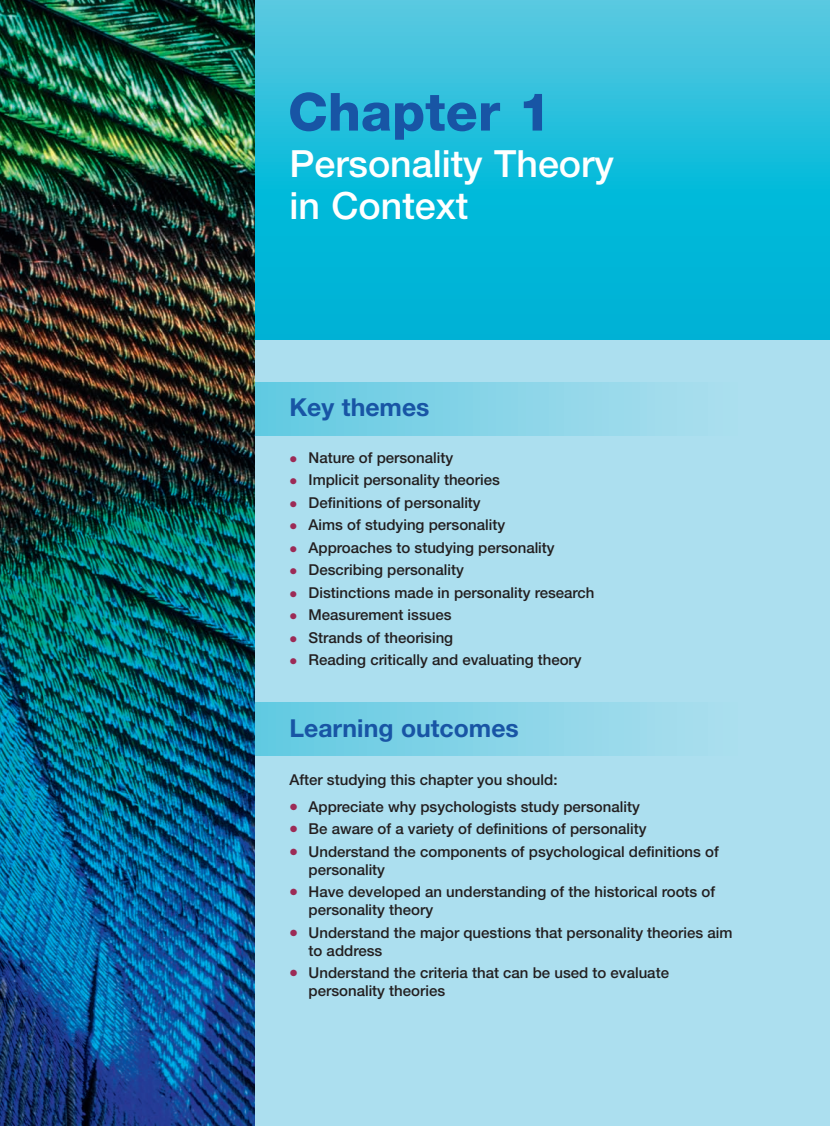
<style>
.page{position:relative;width:830px;height:1126px;background:#fff}
.page>*{position:absolute;margin:0;border:0;box-sizing:border-box;transform-origin:0 0}
.t1{font:800 52.5px "Helvetica Neue";color:#1855a5}
.t2{font:500 37.5px/42px "Helvetica Neue";color:#fff}
.t3{font:700 24.75px "Helvetica Neue";color:#1855a5}
.t4{font:500 15px/22.5px "Helvetica Neue";color:#231f20}
</style>
<div class="page">
<img style="left:0;top:0;width:829px;height:1125px">
<svg style="left:290px;top:455px;width:6px;height:7px"></svg>
<svg style="left:290px;top:478px;width:6px;height:6px"></svg>
<svg style="left:290px;top:500px;width:6px;height:7px"></svg>
<svg style="left:290px;top:523px;width:6px;height:6px"></svg>
<svg style="left:290px;top:545px;width:6px;height:6px"></svg>
<svg style="left:290px;top:568px;width:6px;height:6px"></svg>
<svg style="left:290px;top:590px;width:6px;height:6px"></svg>
<svg style="left:290px;top:613px;width:6px;height:6px"></svg>
<svg style="left:290px;top:635px;width:6px;height:6px"></svg>
<svg style="left:290px;top:658px;width:6px;height:6px"></svg>
<svg style="left:290px;top:803px;width:7px;height:6px"></svg>
<svg style="left:290px;top:825px;width:7px;height:7px"></svg>
<svg style="left:290px;top:848px;width:7px;height:6px"></svg>
<svg style="left:290px;top:888px;width:7px;height:7px"></svg>
<svg style="left:290px;top:929px;width:7px;height:6px"></svg>
<svg style="left:290px;top:969px;width:7px;height:7px"></svg>
<p class="t1" style="left:288px;top:93px;width:265px">Chapter 1</p>
<p class="t2" style="left:289px;top:146px;width:326px">Personality Theory in Context</p>
<p class="t3" style="left:289px;top:398px;width:141px">Key themes</p>
<p class="t4" style="left:308px;top:447px;width:287px">Nature of personality<br>Implicit personality theories<br>Definitions of personality<br>Aims of studying personality<br>Approaches to studying personality<br>Describing personality<br>Distinctions made in personality research<br>Measurement issues<br>Strands of theorising<br>Reading critically and evaluating theory</p>
<p class="t3" style="left:289px;top:719px;width:231px">Learning outcomes</p>
<p class="t4" style="left:308px;top:767px;width:332px;line-height:27px;text-indent:-19px">After studying this chapter you should:<br>Appreciate why psychologists study personality</p>
<p class="t4" style="left:308px;top:819px;width:411px">Be aware of a variety of definitions of personality<br>Understand the components of psychological definitions of</p>
<p class="t4" style="left:308px;top:859px;width:408px">personality<br>Have developed an understanding of the historical roots of</p>
<p class="t4" style="left:308px;top:900px;width:425px">personality theory<br>Understand the major questions that personality theories aim</p>
<p class="t4" style="left:308px;top:940px;width:362px">to address<br>Understand the criteria that can be used to evaluate</p>
<p class="t4" style="left:308px;top:981px;width:138px">personality theories</p>
</div>
